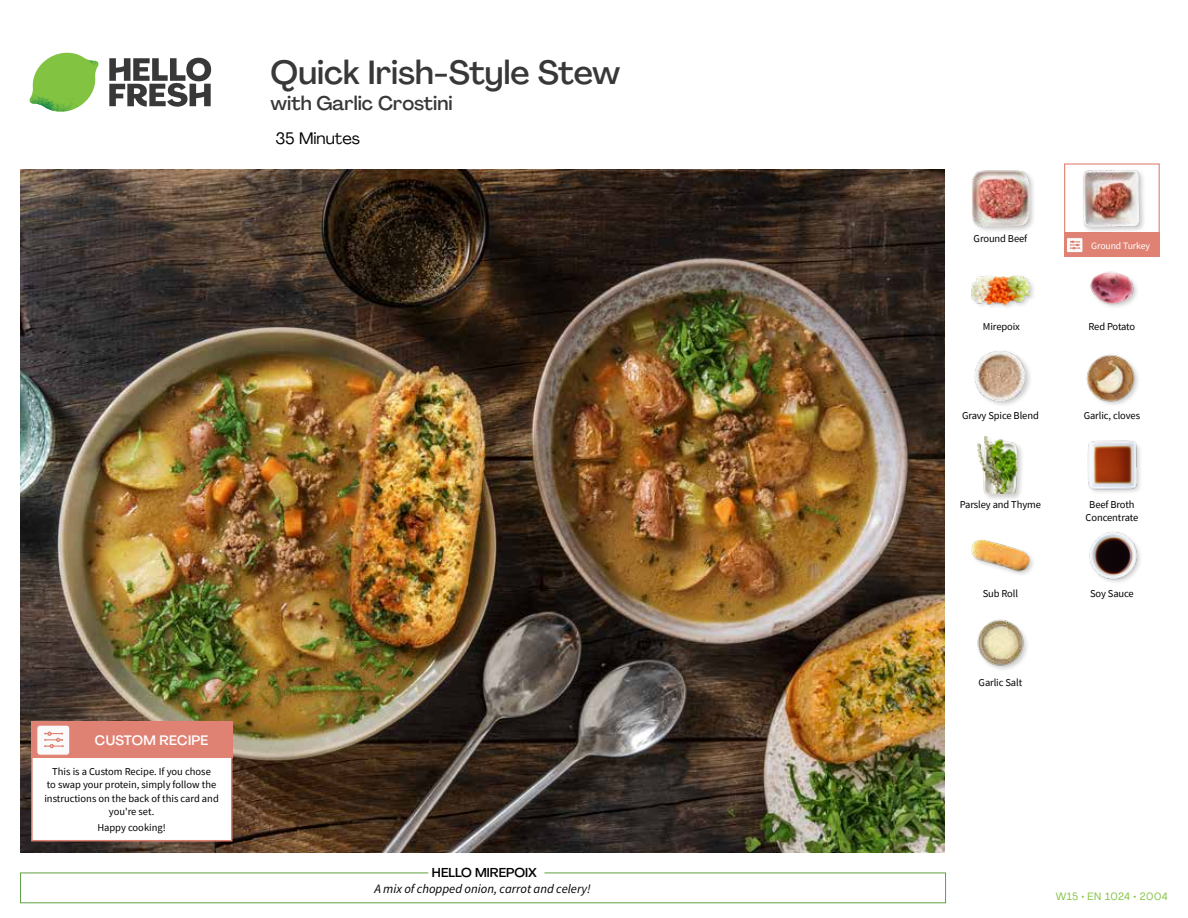
<style>
.page{position:relative;width:1188px;height:918px;background:#fff}
.page>*{position:absolute;margin:0;border:0;box-sizing:border-box;transform-origin:0 0}
.t1{font:500 33px "Agrandir";letter-spacing:-.005em;color:#383839}
.t2{font:500 19.5px "Agrandir";color:#383839}
.t3{font:16.5px "Agrandir";color:#000}
.t4{font:500 13.5px "Agrandir";letter-spacing:.02em;color:#fff}
.t5{font:italic 12.75px "Source Sans Pro";color:#000}
.t6{font:500 12.75px "Agrandir";color:#000}
.t7{font:10.5px/13.5px "Source Sans Pro";letter-spacing:-.01em;color:#000;text-align:center}
.t8{font:10.5px "Agrandir";letter-spacing:.05em;color:#82c341}
.t9{font:9.75px "Source Sans Pro";letter-spacing:-.01em;color:#fff}
</style>
<div class="page">
<div style="left:1064px;top:163px;width:96px;height:73px;border:1px solid #df8273"></div>
<div style="left:1064px;top:232px;width:96px;height:25px;background:#df8273"></div>
<div style="left:1066px;top:238px;width:17px;height:15px;background:#fafafa;border-radius:2px"></div>
<div style="left:1066px;top:237px;width:17px;height:16px;border:1px solid #df8273;border-radius:2px"></div>
<svg style="left:1070px;top:241px;width:10px;height:8px"></svg>
<svg style="left:109px;top:57px;width:102px;height:50px"></svg>
<svg style="left:34px;top:53px;width:62px;height:40px"></svg>
<img style="left:67px;top:53px;width:32px;height:26px">
<img style="left:33px;top:75px;width:59px;height:11px">
<img style="left:29px;top:79px;width:61px;height:33px">
<img style="left:65px;top:86px;width:27px;height:25px">
<div style="left:20px;top:873px;width:926px;height:30px;border:1px solid #609f43"></div>
<div style="left:428px;top:865px;width:116px;height:15px;background:#fff"></div>
<img style="left:21px;top:170px;width:924px;height:682px">
<img style="left:977px;top:619px;width:50px;height:51px">
<img style="left:1089px;top:531px;width:51px;height:51px">
<div style="left:971px;top:538px;width:65px;height:39px;background:#000;opacity:.2"></div>
<img style="left:972px;top:538px;width:57px;height:39px">
<img style="left:1087px;top:440px;width:53px;height:52px">
<div style="left:977px;top:435px;width:48px;height:66px;background:#000;opacity:.2"></div>
<img style="left:977px;top:436px;width:48px;height:58px">
<img style="left:1086px;top:354px;width:52px;height:51px">
<div style="left:974px;top:349px;width:59px;height:59px;background:#000;opacity:.2"></div>
<img style="left:975px;top:351px;width:51px;height:51px">
<img style="left:1090px;top:271px;width:47px;height:36px">
<div style="left:970px;top:274px;width:66px;height:37px;background:#000;opacity:.2"></div>
<img style="left:972px;top:274px;width:57px;height:37px">
<div style="left:1082px;top:169px;width:65px;height:64px;background:#000;opacity:.2"></div>
<img style="left:1083px;top:170px;width:58px;height:57px">
<div style="left:971px;top:169px;width:65px;height:64px;background:#000;opacity:.2"></div>
<img style="left:972px;top:170px;width:57px;height:57px">
<div style="left:31px;top:733px;width:201px;height:108px;background:#fff;border:2px solid #df8273"></div>
<div style="left:31px;top:722px;width:202px;height:36px;background:#df8273"></div>
<div style="left:37px;top:725px;width:33px;height:30px;background:#fafafa;border-radius:3px"></div>
<div style="left:36px;top:725px;width:34px;height:31px;border:1px solid #df8273;border-radius:3px"></div>
<svg style="left:45px;top:732px;width:18px;height:16px"></svg>
<h1 class="t1" style="left:271px;top:52px;width:351px">Quick Irish-Style Stew</h1>
<h2 class="t2" style="left:271px;top:91px;width:183px">with Garlic Crostini</h2>
<h3 class="t3" style="left:275px;top:128px;width:86px">35 Minutes</h3>
<p class="t4" style="left:95px;top:732px;width:115px">CUSTOM RECIPE</p>
<p class="t7" style="left:44px;top:765px;width:176px">This is a Custom Recipe. If you chose<br>to swap your protein, simply follow the instructions on the back of this card and you're set.</p>
<p class="t7" style="left:97px;top:821px;width:70px">Happy cooking!</p>
<p class="t6" style="left:432px;top:864px;width:106px">HELLO MIREPOIX</p>
<p class="t5" style="left:374px;top:881px;width:218px">A mix of chopped onion, carrot and celery!</p>
<p class="t7" style="left:974px;top:231px;width:55px">Ground Beef</p>
<p class="t9" style="left:1091px;top:239px;width:60px">Ground Turkey</p>
<p class="t7" style="left:983px;top:320px;width:39px">Mirepoix</p>
<p class="t7" style="left:1089px;top:320px;width:48px">Red Potato</p>
<p class="t7" style="left:962px;top:409px;width:78px">Gravy Spice Blend</p>
<p class="t7" style="left:1084px;top:409px;width:58px">Garlic, cloves</p>
<p class="t7" style="left:960px;top:498px;width:83px">Parsley and Thyme</p>
<p class="t7" style="left:1086px;top:498px;width:54px">Beef Broth<br>Concentrate</p>
<p class="t7" style="left:983px;top:586px;width:37px">Sub Roll</p>
<p class="t7" style="left:1090px;top:586px;width:45px">Soy Sauce</p>
<p class="t7" style="left:979px;top:675px;width:45px">Garlic Salt</p>
<p class="t8" style="left:1056px;top:890px;width:114px">W15 • EN 1024 • 2004</p>
</div>
